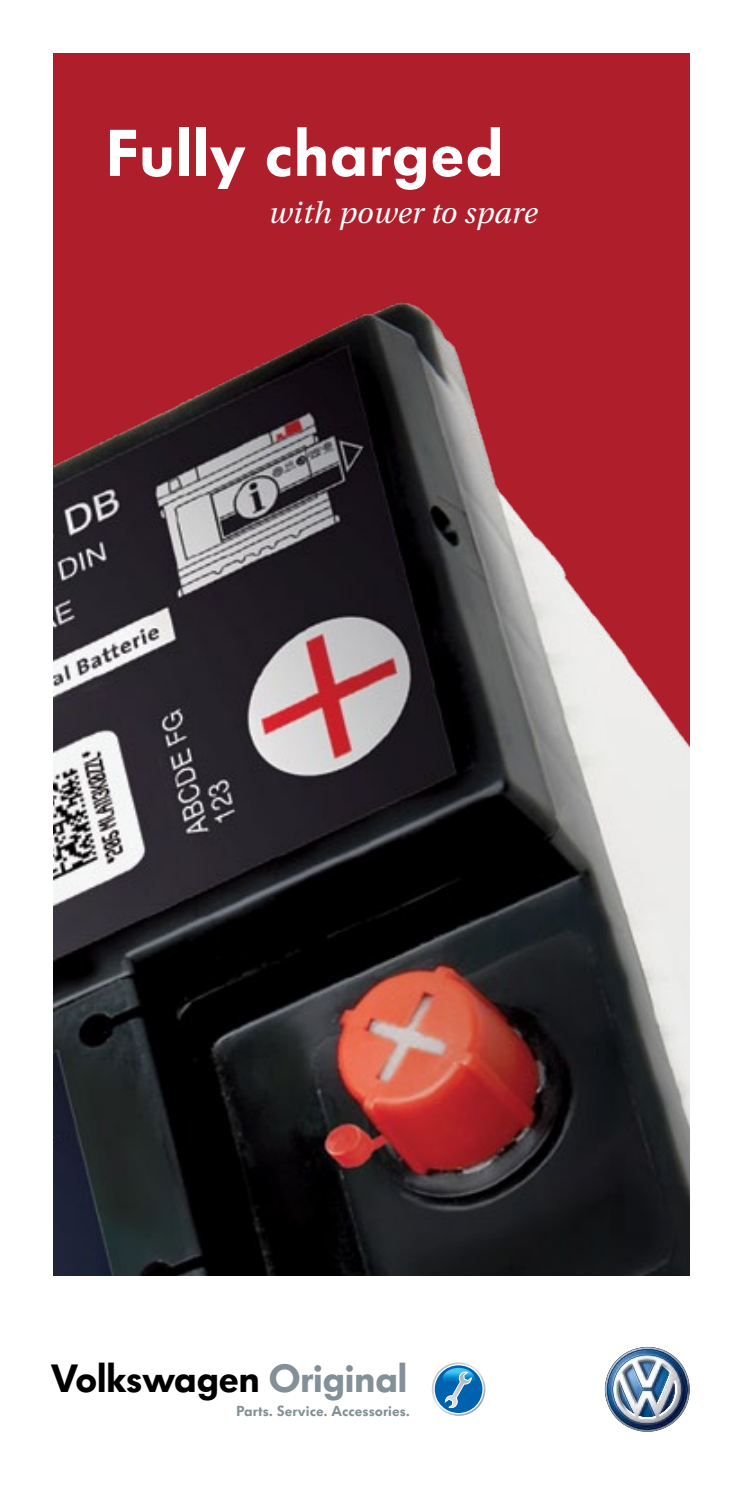
<style>
.page{position:relative;width:743px;height:1485px;background:#fff}
.page>*{position:absolute;margin:0;border:0;box-sizing:border-box;transform-origin:0 0}
.t1{font:900 65px "VW Headline OT";letter-spacing:.01em;color:#fff}
.t2{font:900 39.25px "VW Headline OT";letter-spacing:-.015em;color:#000}
.t3{font:italic 30px "VW Utopia";letter-spacing:.01em;color:#fff}
.t4{font:900 14.5px "VW Headline OT";letter-spacing:.005em;color:#839097}
.s1{color:#839097}
</style>
<div class="page">
<div style="left:53px;top:53px;width:636px;height:1223px;background:#af1e2b"></div>
<img style="left:53px;top:302px;width:636px;height:974px">
<svg style="left:432px;top:1362px;width:53px;height:54px"></svg>
<svg style="left:433px;top:1364px;width:50px;height:50px"></svg>
<div style="left:434px;top:1365px;width:48px;height:48px;background:#0061af;border-radius:50%"></div>
<svg style="left:442px;top:1368px;width:32px;height:40px"></svg>
<img style="left:605px;top:1348px;width:84px;height:83px">
<h1 class="t1" style="left:105px;top:110px;width:400px">Fully charged</h1>
<h3 class="t3" style="left:268px;top:196px;width:270px">with power to spare</h3>
<h2 class="t2" style="left:51px;top:1352px;width:358px">Volkswagen <span class="s1">Original</span></h2>
<p class="t4" style="left:236px;top:1401px;width:175px">Parts. Service. Accessories.</p>
</div>
